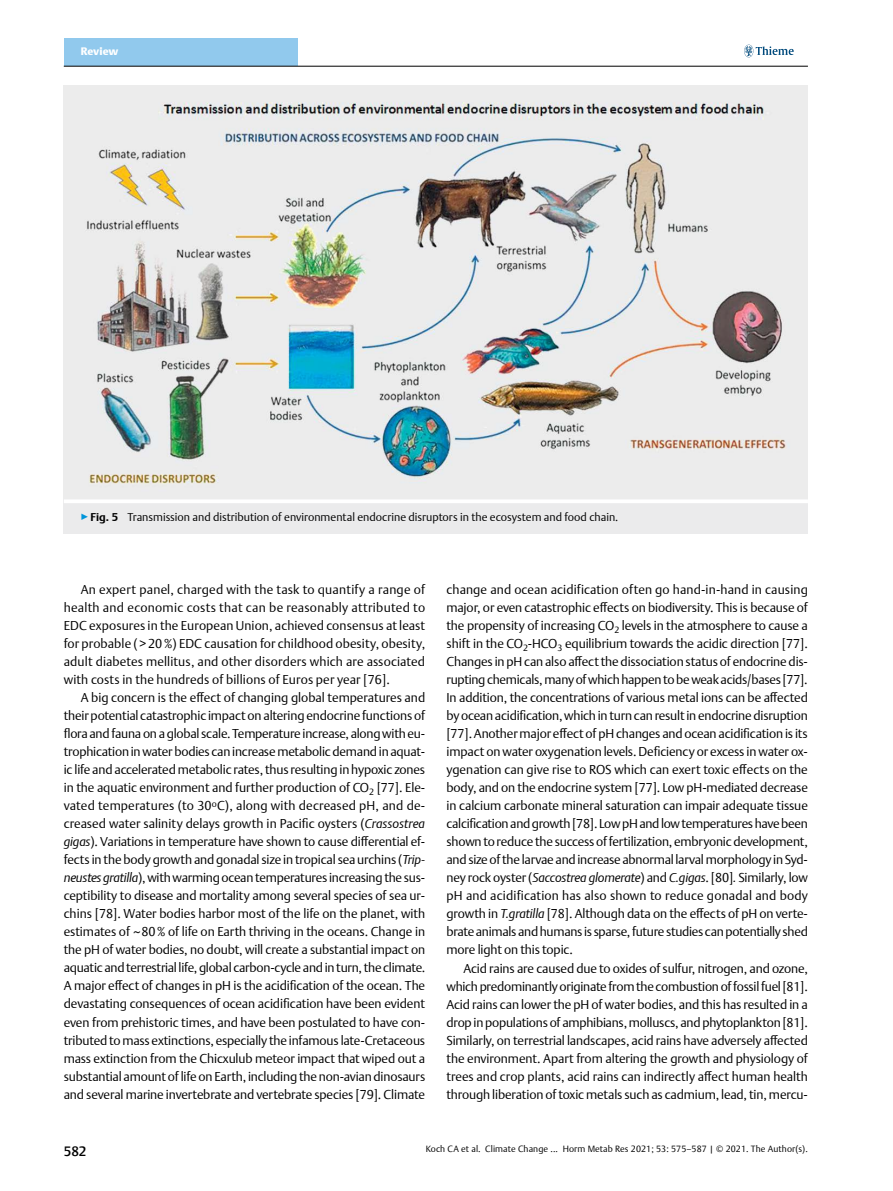
<style>
.page{position:relative;width:893px;height:1191px;background:#fff}
.page>*{position:absolute;margin:0;border:0;box-sizing:border-box;transform-origin:0 0}
.t1{font:500 13.5px "Thieme Argo 2011";color:#000}
.t2{font:300 12.75px/18px "Thieme Argo 2011";letter-spacing:-.01em;color:#000;text-align:justify}
.t3{font:300 11.25px "Thieme Argo 2011";color:#000}
.t4{font:900 10.8px "Thieme Argo 2011";letter-spacing:-.005em;color:#fff}
.t5{font:300 9px "Thieme Argo 2011";letter-spacing:.01em;color:#000}
.s1{color:#0095da}
.s2{font-weight:700}
.s3{font-style:italic}
</style>
<div class="page">
<div style="left:64px;top:38px;width:234px;height:28px;background:#91c9ed"></div>
<svg style="left:744px;top:45px;width:50px;height:12px"></svg>
<hr style="left:64px;top:66px;width:744px;height:1px;background:#000">
<img style="left:64px;top:85px;width:744px;height:414px">
<div style="left:64px;top:499px;width:744px;height:35px;background:#ebebec"></div>
<hr style="left:64px;top:499px;width:744px;height:4px;background:#fff">
<p class="t4" style="left:81px;top:44px;width:39px">Review</p>
<p class="t3" style="left:81px;top:510px;width:539px"><span class="s1">▶</span><span class="s2">Fig. 5</span> Transmission and distribution of environmental endocrine disruptors in the ecosystem and food chain.</p>
<p class="t2" style="left:64px;top:580px;width:363px;text-indent:17px">An expert panel, charged with the task to quantify a range of health and economic costs that can be reasonably attributed to EDC exposures in the European Union, achieved consensus at least for probable ( &gt;20%) EDC causation for childhood obesity, obesity, adult diabetes mellitus, and other disorders which are associated with costs in the hundreds of billions of Euros per year [76].</p>
<p class="t2" style="left:64px;top:688px;width:363px;text-indent:17px">A big concern is the effect of changing global temperatures and their potential catastrophic impact on altering endocrine functions of flora and fauna on a global scale. Temperature increase, along with eu&shy;trophication in water bodies can increase metabolic demand in aquat&shy;ic life and accelerated metabolic rates, thus resulting in hypoxic zones in the aquatic environment and further production of CO<sub>2</sub> [77]. Ele&shy;vated temperatures (to 30<sup>o</sup>C), along with decreased pH, and de&shy;creased water salinity delays growth in Pacific oysters (<span class="s3">Crassostrea gigas</span>). Variations in temperature have shown to cause differential ef&shy;fects in the body growth and gonadal size in tropical sea urchins (<span class="s3">Trip&shy;neustes gratilla</span>), with warming ocean temperatures increasing the sus&shy;ceptibility to disease and mortality among several species of sea ur&shy;chins [78]. Water bodies harbor most of the life on the planet, with estimates of ~80% of life on Earth thriving in the oceans. Change in the pH of water bodies, no doubt, will create a substantial impact on aquatic and terrestrial life, global carbon-cycle and in turn, the climate.<br>A major effect of changes in pH is the acidification of the ocean. The devastating consequences of ocean acidification have been evident even from prehistoric times, and have been postulated to have con&shy;tributed to mass extinctions, especially the infamous late-Cretaceous mass extinction from the Chicxulub meteor impact that wiped out a substantial amount of life on Earth, including the non-avian dinosaurs and several marine invertebrate and vertebrate species [79]. Climate</p>
<p class="t2" style="left:446px;top:580px;width:363px">change and ocean acidification often go hand-in-hand in causing major, or even catastrophic effects on biodiversity. This is because of the propensity of increasing CO<sub>2</sub> levels in the atmosphere to cause a shift in the CO<sub>2</sub>-HCO<sub>3</sub> equilibrium towards the acidic direction [77].<br>Changes in pH can also affect the dissociation status of endocrine dis&shy;rupting chemicals, many of which happen to be weak acids/bases [77].<br>In addition, the concentrations of various metal ions can be affected by ocean acidification, which in turn can result in endocrine disruption [77]. Another major effect of pH changes and ocean acidification is its impact on water oxygenation levels. Deficiency or excess in water ox&shy;ygenation can give rise to ROS which can exert toxic effects on the body, and on the endocrine system [77]. Low pH-mediated decrease in calcium carbonate mineral saturation can impair adequate tissue calcification and growth [78]. Low pH and low temperatures have been shown to reduce the success of fertilization, embryonic development, and size of the larvae and increase abnormal larval morphology in Syd&shy;ney rock oyster (<span class="s3">Saccostrea glomerate</span>) and <span class="s3">C.gigas</span>. [80]<span class="s3">.</span> Similarly, low pH and acidification has also shown to reduce gonadal and body growth in <span class="s3">T.gratilla</span> [78]. Although data on the effects of pH on verte&shy;brate animals and humans is sparse, future studies can potentially shed more light on this topic.</p>
<p class="t2" style="left:446px;top:958px;width:363px;text-indent:17px">Acid rains are caused due to oxides of sulfur, nitrogen, and ozone, which predominantly originate from the combustion of fossil fuel [81].<br>Acid rains can lower the pH of water bodies, and this has resulted in a drop in populations of amphibians, molluscs, and phytoplankton [81].<br>Similarly, on terrestrial landscapes, acid rains have adversely affected the environment. Apart from altering the growth and physiology of trees and crop plants, acid rains can indirectly affect human health through liberation of toxic metals such as cadmium, lead, tin, mercu-</p>
<p class="t1" style="left:64px;top:1142px;width:24px">582</p>
<p class="t5" style="left:426px;top:1143px;width:383px">Koch CA et al. Climate Change ... Horm Metab Res 2021; 53: 575–587 | © 2021. The Author(s).</p>
</div>
